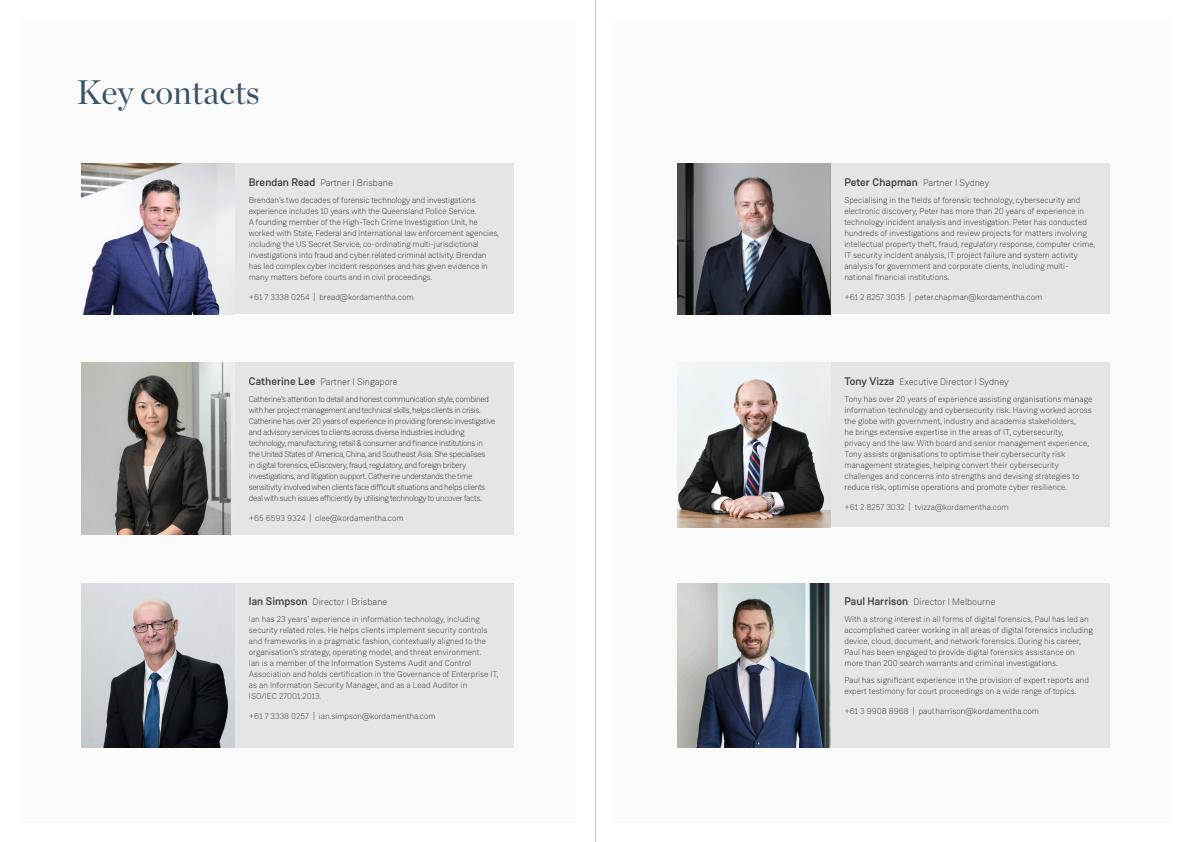
<style>
.page{position:relative;width:1191px;height:842px;background:#fff}
.page>*{position:absolute;margin:0;border:0;box-sizing:border-box;transform-origin:0 0}
._01_Heading_1{font:34px "Chronicle Display";color:#395369}
._05_Body_text{font:300 9.5px "Weissenhof Grotesk";color:#3e3e3f}
.CV_Bio{font:300 8.5px/11px "Weissenhof Grotesk";color:#3e3e3f}
.CV_Bio-2{font:300 8.5px/11px "Weissenhof Grotesk";letter-spacing:-.04em;color:#3e3e3f}
.Contact_details{font:300 8.5px "Weissenhof Grotesk";color:#3e3e3f}
.s1{font-weight:500;font-size:11px}
</style>
<div class="page">
<div style="left:615px;top:20px;width:556px;height:802px;background:#fafafa"></div>
<div style="left:20px;top:20px;width:555px;height:802px;background:#fafafa"></div>
<div style="left:830px;top:362px;width:279px;height:165px;background:#e5e4e6"></div>
<img style="left:677px;top:362px;width:153px;height:165px">
<div style="left:830px;top:164px;width:279px;height:150px;background:#e5e4e6"></div>
<img style="left:677px;top:164px;width:153px;height:150px">
<div style="left:235px;top:583px;width:279px;height:164px;background:#e5e4e6"></div>
<img style="left:82px;top:583px;width:153px;height:164px">
<div style="left:235px;top:164px;width:279px;height:150px;background:#e5e4e6"></div>
<img style="left:82px;top:164px;width:153px;height:150px">
<div style="left:235px;top:362px;width:279px;height:173px;background:#e5e4e6"></div>
<img style="left:82px;top:362px;width:153px;height:173px">
<div style="left:830px;top:583px;width:279px;height:164px;background:#e5e4e6"></div>
<img style="left:677px;top:583px;width:153px;height:164px">
<hr style="left:595px;top:0;width:1px;height:842px;background:#c7c8ca">
<p class="_01_Heading_1" style="left:77px;top:66px;width:185px">Key contacts</p>
<p class="_05_Body_text" style="left:249px;top:177px;width:146px"><span class="s1">Brendan Read</span> Partner I Brisbane</p>
<p class="CV_Bio" style="left:249px;top:194px;width:251px">Brendan’s two decades of forensic technology and investigations experience includes 10 years with the Queensland Police Service.<br>A founding member of the High-Tech Crime Investigation Unit, he worked with State, Federal and International law enforcement agencies, including the US Secret Service, co-ordinating multi-jurisdictional investigations into fraud and cyber related criminal activity. Brendan has led complex cyber incident responses and has given evidence in many matters before courts and in civil proceedings.</p>
<p class="Contact_details" style="left:249px;top:292px;width:166px">+61 7 3338 0254 | bread@kordamentha.com</p>
<p class="_05_Body_text" style="left:249px;top:376px;width:150px"><span class="s1">Catherine Lee</span> Partner I Singapore</p>
<p class="CV_Bio-2" style="left:249px;top:393px;width:248px">Catherine’s attention to detail and honest communication style, combined with her project management and technical skills, helps clients in crisis.<br>Catherine has over 20 years of experience in providing forensic investigative and advisory services to clients across diverse industries including technology, manufacturing, retail &amp; consumer and finance institutions in the United States of America, China, and Southeast Asia. She specialises<br>in digital forensics, eDiscovery, fraud, regulatory, and foreign bribery investigations, and litigation support. Catherine understands the time sensitivity involved when clients face difficult situations and helps clients deal with such issues efficiently by utilising technology to uncover facts.</p>
<p class="Contact_details" style="left:249px;top:512px;width:156px">+65 6593 9324 | clee@kordamentha.com</p>
<p class="_05_Body_text" style="left:249px;top:596px;width:140px"><span class="s1">Ian Simpson</span> Director I Brisbane</p>
<p class="CV_Bio" style="left:249px;top:614px;width:251px">Ian has 23 years’ experience in information technology, including security related roles. He helps clients implement security controls and frameworks in a pragmatic fashion, contextually aligned to the organisation’s strategy, operating model, and threat environment.<br>Ian is a member of the Information Systems Audit and Control Association and holds certification in the Governance of Enterprise IT, as an Information Security Manager, and as a Lead Auditor in<br>ISO/IEC 27001:2013.</p>
<p class="Contact_details" style="left:249px;top:711px;width:188px">+61 7 3338 0257 | ian.simpson@kordamentha.com</p>
<p class="_05_Body_text" style="left:844px;top:177px;width:146px"><span class="s1">Peter Chapman</span> Partner I Sydney</p>
<p class="CV_Bio" style="left:844px;top:194px;width:252px">Specialising in the fields of forensic technology, cybersecurity and electronic discovery, Peter has more than 20 years of experience in technology incident analysis and investigation. Peter has conducted hundreds of investigations and review projects for matters involving intellectual property theft, fraud, regulatory response, computer crime, IT security incident analysis, IT project failure and system activity analysis for government and corporate clients, including multi&shy;national financial institutions.</p>
<p class="Contact_details" style="left:844px;top:292px;width:199px">+61 2 8257 3035 | peter.chapman@kordamentha.com</p>
<p class="_05_Body_text" style="left:844px;top:376px;width:166px"><span class="s1">Tony Vizza</span> Executive Director I Sydney</p>
<p class="CV_Bio" style="left:844px;top:393px;width:249px">Tony has over 20 years of experience assisting organisations manage information technology and cybersecurity risk. Having worked across the globe with government, industry and academia stakeholders,<br>he brings extensive expertise in the areas of IT, cybersecurity,<br>privacy and the law. With board and senior management experience, Tony assists organisations to optimise their cybersecurity risk management strategies, helping convert their cybersecurity challenges and concerns into strengths and devising strategies to reduce risk, optimise operations and promote cyber resilience.</p>
<p class="Contact_details" style="left:844px;top:501px;width:166px">+61 2 8257 3032 | tvizza@kordamentha.com</p>
<p class="_05_Body_text" style="left:844px;top:596px;width:153px"><span class="s1">Paul Harrison</span> Director I Melbourne</p>
<p class="CV_Bio" style="left:844px;top:614px;width:250px">With a strong interest in all forms of digital forensics, Paul has led an accomplished career working in all areas of digital forensics including device, cloud, document, and network forensics. During his career, Paul has been engaged to provide digital forensics assistance on more than 200 search warrants and criminal investigations.</p>
<p class="CV_Bio" style="left:844px;top:674px;width:246px">Paul has significant experience in the provision of expert reports and expert testimony for court proceedings on a wide range of topics.</p>
<p class="Contact_details" style="left:844px;top:706px;width:196px">+61 3 9908 8968 | paul.harrison@kordamentha.com</p>
</div>
